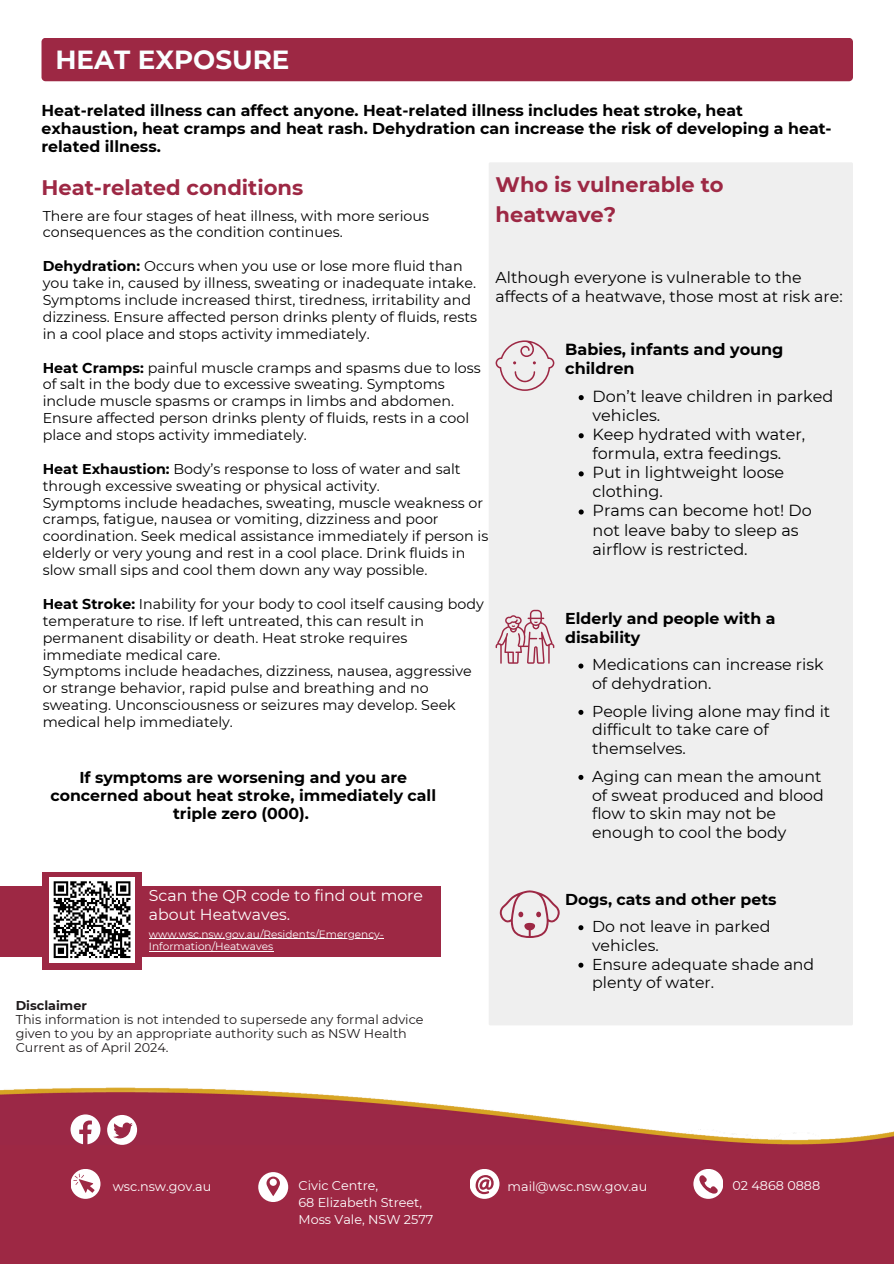
<style>
.page{position:relative;width:894px;height:1264px;background:#fff}
.page>*{position:absolute;margin:0;border:0;box-sizing:border-box;transform-origin:0 0}
.t1{font:700 26.25px "Montserrat";color:#fafeff}
.t2{font:700 21px/29.4px "Montserrat";color:#9d2844}
.t3{font:16.05px/19px "Montserrat";color:#000}
.t4{font:700 16.05px/19px "Montserrat";color:#000}
.t5{font:15.75px/18.8px "Montserrat";color:#000}
.t6{font:700 15.75px/18px "Montserrat";color:#000}
.t7{font:15.75px/18.8px "Montserrat";color:#fff}
.t8{font:14.25px/16.8px "Montserrat";color:#000}
.t9{font:12.75px/13.8px "Montserrat";color:#1e1a1b}
.t10{font:12.75px/17px "Montserrat";color:#fff}
.t11{font:10.5px/12.5px "Montserrat";color:#fff}
.s1{font-weight:700}
</style>
<div class="page">
<div style="left:488px;top:162px;width:364px;height:863px;background:#efefef;border-radius:2px"></div>
<div style="left:41px;top:38px;width:811px;height:43px;background:#9d2844;border-radius:4px"></div>
<svg style="left:495px;top:609px;width:59px;height:54px"></svg>
<svg style="left:499px;top:890px;width:60px;height:48px"></svg>
<svg style="left:495px;top:340px;width:59px;height:51px"></svg>
<div style="left:42px;top:872px;width:100px;height:98px;background:#9d2844"></div>
<div style="left:0;top:886px;width:441px;height:70px;background:#9d2844"></div>
<img style="left:0;top:1087px;width:893px;height:57px">
<div style="left:0;top:1144px;width:893px;height:119px;background:#9d2844"></div>
<svg style="left:107px;top:1114px;width:30px;height:30px"></svg>
<svg style="left:70px;top:1114px;width:30px;height:30px"></svg>
<svg style="left:70px;top:1168px;width:30px;height:30px"></svg>
<svg style="left:469px;top:1168px;width:30px;height:30px"></svg>
<svg style="left:693px;top:1168px;width:30px;height:30px"></svg>
<svg style="left:73px;top:1173px;width:24px;height:22px"></svg>
<svg style="left:258px;top:1172px;width:30px;height:29px"></svg>
<svg style="left:475px;top:1174px;width:18px;height:20px"></svg>
<svg style="left:694px;top:1174px;width:23px;height:23px"></svg>
<svg style="left:578px;top:663px;width:5px;height:5px"></svg>
<svg style="left:578px;top:709px;width:5px;height:5px"></svg>
<svg style="left:578px;top:774px;width:5px;height:5px"></svg>
<svg style="left:578px;top:925px;width:5px;height:5px"></svg>
<svg style="left:578px;top:962px;width:5px;height:5px"></svg>
<svg style="left:578px;top:395px;width:5px;height:5px"></svg>
<svg style="left:578px;top:433px;width:5px;height:5px"></svg>
<svg style="left:578px;top:471px;width:5px;height:5px"></svg>
<svg style="left:578px;top:509px;width:5px;height:5px"></svg>
<hr style="left:149px;top:938px;width:235px;height:1px;background:#fff">
<hr style="left:149px;top:950px;width:124px;height:1px;background:#fff">
<div style="left:49px;top:877px;width:86px;height:85px;background:#fff"></div>
<svg style="left:53px;top:881px;width:78px;height:78px"></svg>
<p class="t1" style="left:55px;top:43px;width:235px">HEAT EXPOSURE</p>
<p class="t6" style="left:41px;top:101px;width:791px">Heat-related illness can affect anyone. Heat-related illness includes heat stroke, heat exhaustion, heat cramps and heat rash. Dehydration can increase the risk of developing a heat&shy;related illness.</p>
<h4 class="t2" style="left:41px;top:173px;width:263px">Heat-related conditions</h4>
<h2 class="t2" style="left:495px;top:170px;width:229px">Who is vulnerable to heatwave?</h2>
<h5 class="t8" style="left:43px;top:207px;width:388px">There are four stages of heat illness, with more serious consequences as the condition continues.</h5>
<h5 class="t8" style="left:43px;top:258px;width:436px"><span class="s1">Dehydration:</span> Occurs when you use or lose more fluid than you take in, caused by illness, sweating or inadequate intake.<br>Symptoms include increased thirst, tiredness, irritability and dizziness. Ensure affected person drinks plenty of fluids, rests in a cool place and stops activity immediately.</h5>
<h5 class="t8" style="left:43px;top:359px;width:439px"><span class="s1">Heat Cramps:</span> painful muscle cramps and spasms due to loss of salt in the body due to excessive sweating. Symptoms include muscle spasms or cramps in limbs and abdomen.<br>Ensure affected person drinks plenty of fluids, rests in a cool place and stops activity immediately.</h5>
<h5 class="t8" style="left:43px;top:460px;width:447px"><span class="s1">Heat Exhaustion:</span> Body’s response to loss of water and salt through excessive sweating or physical activity.<br>Symptoms include headaches, sweating, muscle weakness or cramps, fatigue, nausea or vomiting, dizziness and poor coordination. Seek medical assistance immediately if person is elderly or very young and rest in a cool place. Drink fluids in slow small sips and cool them down any way possible.</h5>
<h3 class="t8" style="left:43px;top:595px;width:442px"><span class="s1">Heat Stroke:</span> Inability for your body to cool itself causing body temperature to rise. If left untreated, this can result in permanent disability or death. Heat stroke requires immediate medical care.<br>Symptoms include headaches, dizziness, nausea, aggressive or strange behavior, rapid pulse and breathing and no sweating. Unconsciousness or seizures may develop. Seek medical help immediately.</h3>
<h5 class="t5" style="left:495px;top:268px;width:348px">Although everyone is vulnerable to the affects of a heatwave, those most at risk are:</h5>
<p class="t4" style="left:565px;top:340px;width:220px">Babies, infants and young children</p>
<p class="t3" style="left:592px;top:387px;width:242px">Don’t leave children in parked vehicles.</p>
<h3 class="t3" style="left:592px;top:425px;width:214px">Keep hydrated with water, formula, extra feedings.</h3>
<p class="t3" style="left:592px;top:463px;width:193px">Put in lightweight loose clothing.</p>
<p class="t3" style="left:592px;top:501px;width:221px">Prams can become hot! Do not leave baby to sleep as airflow is restricted.</p>
<h3 class="t6" style="left:565px;top:609px;width:211px;line-height:18.8px">Elderly and people with a disability</h3>
<p class="t5" style="left:592px;top:655px;width:233px">Medications can increase risk of dehydration.</p>
<p class="t5" style="left:592px;top:701px;width:240px">People living alone may find it difficult to take care of themselves.</p>
<p class="t5" style="left:592px;top:766px;width:233px">Aging can mean the amount of sweat produced and blood flow to skin may not be enough to cool the body</p>
<p class="t6" style="left:50px;top:768px;width:387px;text-align:center">If symptoms are worsening and you are concerned about heat stroke, immediately call triple zero (000).</p>
<h6 class="t7" style="left:149px;top:886px;width:275px">Scan the QR code to find out more about Heatwaves.</h6>
<p class="t11" style="left:149px;top:927px;width:236px">www.wsc.nsw.gov.au/Residents/Emergency-<br>Information/Heatwaves</p>
<h3 class="t9" style="left:16px;top:998px;width:409px"><span class="s1">Disclaimer<br></span>This information is not intended to supersede any formal advice given to you by an appropriate authority such as NSW Health Current as of April 2024.</h3>
<p class="t6" style="left:565px;top:889px;width:213px">Dogs, cats and other pets</p>
<h3 class="t5" style="left:592px;top:917px;width:180px">Do not leave in parked vehicles.</h3>
<p class="t5" style="left:592px;top:954px;width:224px">Ensure adequate shade and plenty of water.</p>
<h4 class="t10" style="left:113px;top:1178px;width:100px">wsc.nsw.gov.au</h4>
<p class="t10" style="left:298px;top:1177px;width:136px">Civic Centre,<br>68 Elizabeth Street,<br>Moss Vale, NSW 2577</p>
<p class="t10" style="left:507px;top:1177px;width:141px">mail@wsc.nsw.gov.au</p>
<p class="t10" style="left:732px;top:1177px;width:89px">02 4868 0888</p>
</div>
